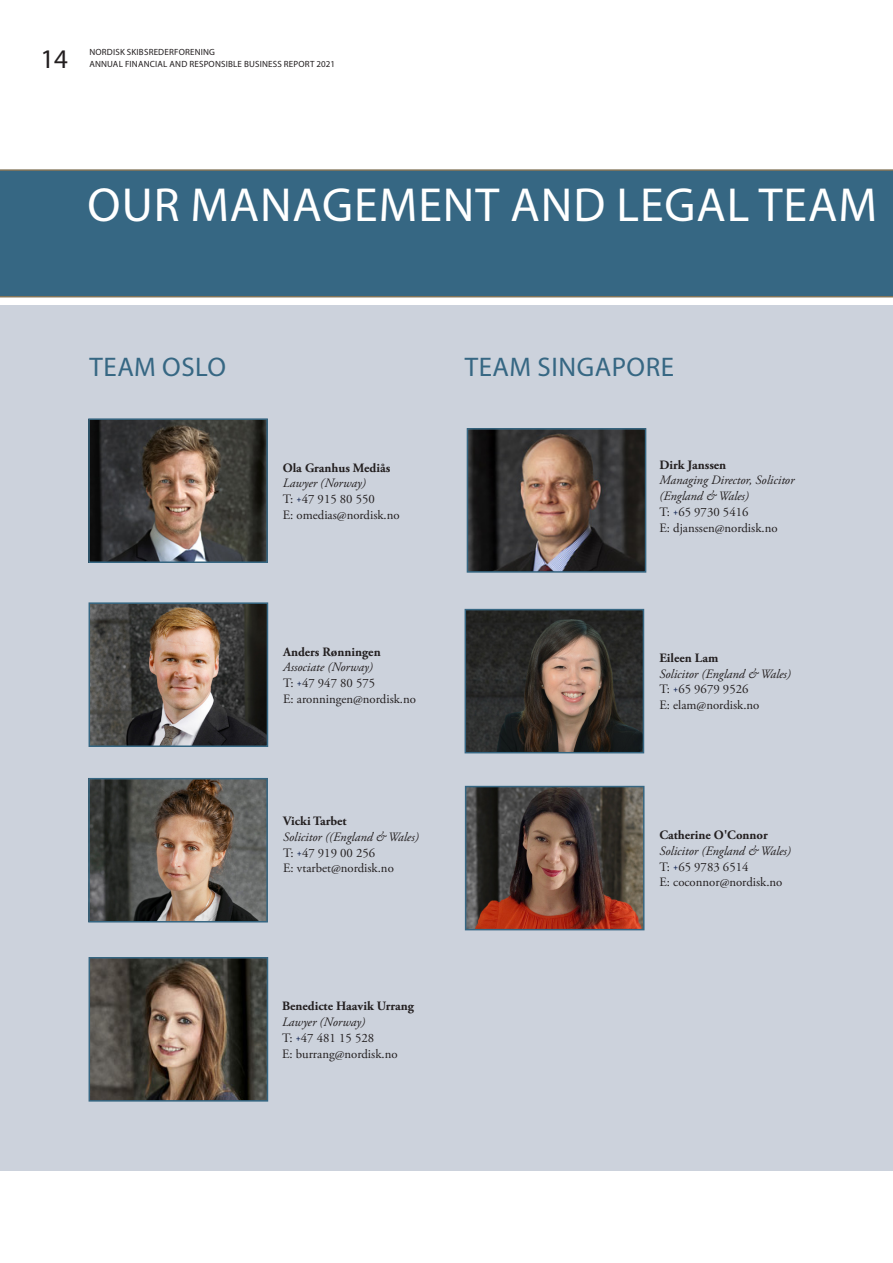
<style>
.page{position:relative;width:893px;height:1263px;background:#fff}
.page>*{position:absolute;margin:0;border:0;box-sizing:border-box;transform-origin:0 0}
._02-Tittel_regnskap{font:48px "Myriad Pro";letter-spacing:.02em;color:#fff}
._02-Tittel_regnskap-2{font:27px "Myriad Pro";letter-spacing:.02em;color:#366783}
._00-Paginering{font:27px "Myriad Pro";color:#231f20}
._03-Brødtekst_Legal{font:12.75px/15.8px "Adobe Garamond Pro";color:#231f20}
._03-Mellomtittel_Leg{font:italic 12.75px/15.8px "Adobe Garamond Pro";color:#231f20}
._03-Brødtekst_Legal-2{font:italic 12.75px "Adobe Garamond Pro";color:#231f20}
._03-Mellomtittel_Leg-2{font:700 12.75px "Adobe Garamond Pro";color:#231f20}
._03-Brødtekst_Legal-3{font:700 12.75px "Adobe Garamond Pro";color:#231f20}
._00-Dokumentinfo{font:9px "Myriad Pro";letter-spacing:.02em;color:#231f20}
.s1{font-family:"Dax";font-size:9.75px;color:#001447}
.s2{font-weight:700;font-style:normal}
</style>
<div class="page">
<div style="left:0;top:169px;width:893px;height:128px;background:#366783"></div>
<div style="left:0;top:305px;width:893px;height:865px;background:#ccd2dc"></div>
<img style="left:92px;top:605px;width:173px;height:139px">
<div style="left:89px;top:602px;width:179px;height:145px;border:2px solid #366783"></div>
<img style="left:470px;top:431px;width:173px;height:139px">
<div style="left:467px;top:428px;width:179px;height:145px;border:2px solid #366783"></div>
<img style="left:91px;top:781px;width:174px;height:138px">
<div style="left:88px;top:778px;width:180px;height:144px;border:2px solid #366783"></div>
<img style="left:468px;top:612px;width:173px;height:138px">
<div style="left:465px;top:609px;width:179px;height:144px;border:2px solid #366783"></div>
<img style="left:92px;top:960px;width:173px;height:138px">
<div style="left:89px;top:957px;width:179px;height:144px;border:2px solid #366783"></div>
<img style="left:468px;top:789px;width:173px;height:138px">
<div style="left:465px;top:786px;width:179px;height:144px;border:2px solid #366783"></div>
<img style="left:91px;top:421px;width:174px;height:139px">
<div style="left:88px;top:418px;width:180px;height:145px;border:2px solid #366783"></div>
<hr style="left:892px;top:305px;width:1px;height:866px;background:#d1d2d4">
<p class="_00-Paginering" style="left:40px;top:43px;width:29px">14</p>
<p class="_00-Dokumentinfo" style="left:89px;top:47px;width:127px">NORDISK SKIBSREDERFORENING</p>
<p class="_00-Dokumentinfo" style="left:89px;top:59px;width:247px">ANNUAL FINANCIAL AND RESPONSIBLE BUSINESS REPORT 2021</p>
<p class="_02-Tittel_regnskap" style="left:88px;top:175px;width:791px">OUR MANAGEMENT AND LEGAL TEAM</p>
<p class="_02-Tittel_regnskap-2" style="left:90px;top:351px;width:138px">TEAM OSLO</p>
<p class="_02-Tittel_regnskap-2" style="left:465px;top:351px;width:211px">TEAM SINGAPORE</p>
<p class="_03-Mellomtittel_Leg-2" style="left:283px;top:460px;width:109px">Ola Granhus Mediås</p>
<p class="_03-Brødtekst_Legal-2" style="left:283px;top:476px;width:85px">Lawyer (Norway)</p>
<p class="_03-Brødtekst_Legal" style="left:283px;top:492px;width:118px">T: <span class="s1">+</span>47 915 80 550<br>E: omedias@nordisk.no</p>
<p class="_03-Mellomtittel_Leg-2" style="left:283px;top:644px;width:99px">Anders Rønningen</p>
<p class="_03-Brødtekst_Legal-2" style="left:283px;top:660px;width:91px">Associate (Norway)</p>
<p class="_03-Brødtekst_Legal" style="left:283px;top:676px;width:134px">T: <span class="s1">+</span>47 947 80 575<br>E: aronningen@nordisk.no</p>
<p class="_03-Mellomtittel_Leg-2" style="left:283px;top:814px;width:65px">Vicki Tarbet</p>
<p class="_03-Brødtekst_Legal-2" style="left:283px;top:829px;width:137px">Solicitor ((England &amp; Wales)</p>
<p class="_03-Brødtekst_Legal" style="left:283px;top:845px;width:112px">T: <span class="s1">+</span>47 919 00 256<br>E: vtarbet@nordisk.no</p>
<p class="_03-Mellomtittel_Leg-2" style="left:282px;top:999px;width:134px">Benedicte Haavik Urrang</p>
<p class="_03-Brødtekst_Legal-2" style="left:282px;top:1014px;width:85px">Lawyer (Norway)</p>
<p class="_03-Brødtekst_Legal" style="left:282px;top:1030px;width:117px">T: <span class="s1">+</span>47 481 15 528<br>E: burrang@nordisk.no</p>
<p class="_03-Mellomtittel_Leg" style="left:659px;top:457px;width:137px"><span class="s2">Dirk Janssen<br></span>Managing Director, Solicitor (England &amp; Wales)</p>
<p class="_03-Brødtekst_Legal" style="left:659px;top:504px;width:120px">T: <span class="s1">+</span>65 9730 5416<br>E: djanssen@nordisk.no</p>
<p class="_03-Brødtekst_Legal-3" style="left:659px;top:650px;width:60px">Eileen Lam</p>
<p class="_03-Mellomtittel_Leg" style="left:659px;top:666px;width:133px">Solicitor (England &amp; Wales)</p>
<p class="_03-Brødtekst_Legal" style="left:659px;top:682px;width:102px">T: <span class="s1">+</span>65 9679 9526<br>E: elam@nordisk.no</p>
<p class="_03-Brødtekst_Legal-3" style="left:659px;top:828px;width:110px">Catherine O'Connor</p>
<p class="_03-Mellomtittel_Leg" style="left:659px;top:843px;width:133px">Solicitor (England &amp; Wales)</p>
<p class="_03-Brødtekst_Legal" style="left:659px;top:859px;width:125px">T: <span class="s1">+</span>65 9783 6514<br>E: coconnor@nordisk.no</p>
</div>
